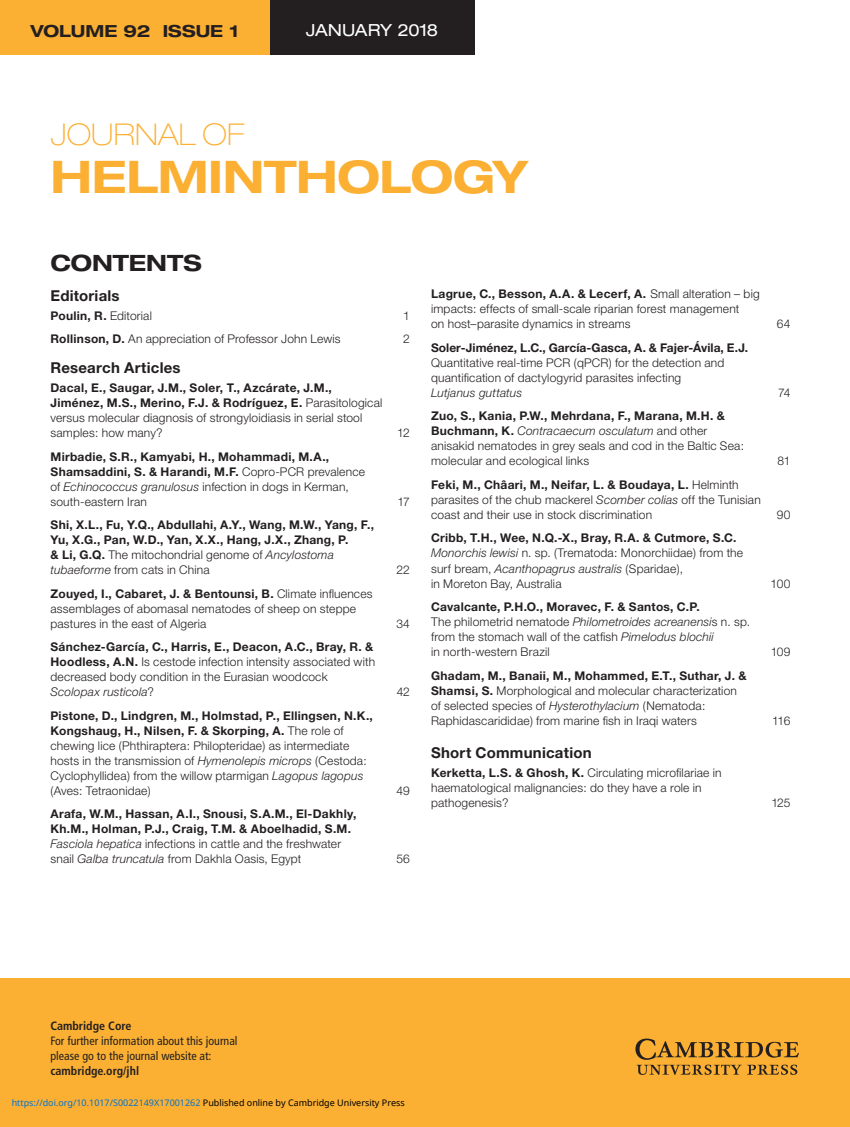
<style>
.page{position:relative;width:850px;height:1127px;background:#fff}
.page>*{position:absolute;margin:0;border:0;box-sizing:border-box;transform-origin:0 0}
.t1{font:700 expanded 45px "Helvetica Neue";letter-spacing:-.01em;color:#fbb033}
.t2{font:100 expanded 30px "Helvetica Neue";color:#fbb033}
.t3{font:700 expanded 22.5px "Helvetica Neue";letter-spacing:-.005em;color:#231f20}
.t4{font:700 expanded 16.65px "Helvetica Neue";color:#231f20}
.t5{font:expanded 16.65px "Helvetica Neue";letter-spacing:-.015em;color:#fff}
.t6{font:700 15px "Helvetica Neue";letter-spacing:.015em;color:#231f20}
.t7{font:300 12px/15px "Helvetica Neue";letter-spacing:.015em;color:#231f20}
.t8{font:700 12px/15px "Helvetica Neue";letter-spacing:.025em;color:#231f20}
.t9{font:condensed 12px/15px "Frutiger";color:#231f20}
.t10{font:9px "Noto Sans";color:#0172cf}
.s1{font-weight:300}
.s2{font-weight:700}
.s3{font-weight:300;font-style:italic}
.s4{font-style:italic}
.s5{color:#000}
</style>
<div class="page">
<hr style="left:849px;top:0;width:1px;height:1126px;background:#fbb033">
<div style="left:0;top:0;width:270px;height:54px;background:#fbb033"></div>
<div style="left:270px;top:0;width:204px;height:54px;background:#231f20"></div>
<div style="left:0;top:978px;width:850px;height:148px;background:#fbb033"></div>
<svg style="left:635px;top:1038px;width:164px;height:36px"></svg>
<p class="t4" style="left:30px;top:24px;width:210px">VOLUME 92 ISSUE 1</p>
<p class="t5" style="left:306px;top:24px;width:134px">JANUARY 2018</p>
<p class="t2" style="left:51px;top:123px;width:196px">JOURNAL OF</p>
<p class="t1" style="left:51px;top:160px;width:479px">HELMINTHOLOGY</p>
<p class="t3" style="left:51px;top:254px;width:153px">CONTENTS</p>
<p class="t6" style="left:51px;top:290px;width:71px">Editorials</p>
<p class="t8" style="left:51px;top:309px;width:103px">Poulin, R. <span class="s1">Editorial</span></p>
<p class="t7" style="left:403px;top:309px;width:8px">1</p>
<p class="t7" style="left:51px;top:333px;width:292px"><span class="s2">Rollinson, D.</span> An appreciation of Professor John Lewis</p>
<p class="t7" style="left:403px;top:333px;width:8px">2</p>
<p class="t6" style="left:51px;top:362px;width:132px">Research Articles</p>
<p class="t7" style="left:51px;top:381px;width:333px"><span class="s2">Dacal, E., Saugar, J.M., Soler, T., Azcárate, J.M., Jiménez, M.S., Merino, F.J. &amp; Rodríguez, E.</span> Parasitological versus molecular diagnosis of strongyloidiasis in serial stool samples: how many?</p>
<p class="t7" style="left:397px;top:426px;width:14px">12</p>
<p class="t8" style="left:51px;top:450px;width:316px">Mirbadie, S.R., Kamyabi, H., Mohammadi, M.A., Shamsaddini, S. &amp; Harandi, M.F. <span class="s1">Copro-PCR prevalence of</span> <span class="s3">Echinococcus granulosus</span> <span class="s1">infection in dogs in Kerman, south-eastern Iran</span></p>
<p class="t8" style="left:51px;top:518px;width:325px">Shi, X.L., Fu, Y.Q., Abdullahi, A.Y., Wang, M.W., Yang, F., Yu, X.G., Pan, W.D., Yan, X.X., Hang, J.X., Zhang, P.<br>&amp; Li, G.Q. <span class="s1">The mitochondrial genome of</span> <span class="s3">Ancylostoma tubaeforme</span> <span class="s1">from cats in China</span></p>
<p class="t7" style="left:51px;top:587px;width:324px"><span class="s2">Zouyed, I., Cabaret, J. &amp; Bentounsi, B.</span> Climate influences assemblages of abomasal nematodes of sheep on steppe pastures in the east of Algeria</p>
<p class="t7" style="left:51px;top:640px;width:326px"><span class="s2">Sánchez-García, C., Harris, E., Deacon, A.C., Bray, R. &amp; Hoodless, A.N.</span> Is cestode infection intensity associated with decreased body condition in the Eurasian woodcock <span class="s4">Scolopax rusticola</span>?</p>
<p class="t7" style="left:51px;top:709px;width:324px"><span class="s2">Pistone, D., Lindgren, M., Holmstad, P., Ellingsen, N.K., Kongshaug, H., Nilsen, F. &amp; Skorping, A.</span> The role of chewing lice (Phthiraptera: Philopteridae) as intermediate hosts in the transmission of <span class="s4">Hymenolepis microps</span> (Cestoda:<br>Cyclophyllidea) from the willow ptarmigan <span class="s4">Lagopus lagopus </span>(Aves: Tetraonidae)</p>
<p class="t8" style="left:51px;top:807px;width:307px">Arafa, W.M., Hassan, A.I., Snousi, S.A.M., El-Dakhly, Kh.M., Holman, P.J., Craig, T.M. &amp; Aboelhadid, S.M.<br><span class="s3">Fasciola hepatica</span> <span class="s1">infections in cattle and the freshwater snail</span> <span class="s3">Galba truncatula</span> <span class="s1">from Dakhla Oasis, Egypt</span></p>
<p class="t7" style="left:397px;top:495px;width:14px">17</p>
<p class="t7" style="left:396px;top:563px;width:15px">22</p>
<p class="t7" style="left:396px;top:617px;width:15px">34</p>
<p class="t7" style="left:397px;top:685px;width:15px">42</p>
<p class="t7" style="left:396px;top:784px;width:15px">49</p>
<p class="t7" style="left:396px;top:852px;width:15px">56</p>
<p class="t7" style="left:431px;top:288px;width:330px"><span class="s2">Lagrue, C., Besson, A.A. &amp; Lecerf, A.</span> Small alteration – big impacts: effects of small-scale riparian forest management<br>on host–parasite dynamics in streams</p>
<p class="t7" style="left:431px;top:341px;width:319px"><span class="s2">Soler-Jiménez, L.C., García-Gasca, A. &amp; Fajer-Ávila, E.J.<br></span>Quantitative real-time PCR (qPCR) for the detection and quantification of dactylogyrid parasites infecting<br><span class="s4">Lutjanus guttatus</span></p>
<p class="t7" style="left:431px;top:410px;width:315px"><span class="s2">Zuo, S., Kania, P.W., Mehrdana, F., Marana, M.H. &amp; Buchmann, K.</span> <span class="s4">Contracaecum osculatum</span> and other anisakid nematodes in grey seals and cod in the Baltic Sea: molecular and ecological links</p>
<p class="t7" style="left:431px;top:478px;width:331px"><span class="s2">Feki, M., Châari, M., Neifar, L. &amp; Boudaya, L.</span> Helminth parasites of the chub mackerel <span class="s4">Scomber colias</span> off the Tunisian coast and their use in stock discrimination</p>
<p class="t7" style="left:431px;top:532px;width:314px"><span class="s2">Cribb, T.H., Wee, N.Q.-X., Bray, R.A. &amp; Cutmore, S.C.<br></span><span class="s4">Monorchis lewisi</span> n. sp. (Trematoda: Monorchiidae) from the surf bream, <span class="s4">Acanthopagrus australis</span> (Sparidae),<br>in Moreton Bay, Australia</p>
<p class="t7" style="left:431px;top:600px;width:320px"><span class="s2">Cavalcante, P.H.O., Moravec, F. &amp; Santos, C.P.<br></span>The philometrid nematode <span class="s4">Philometroides acreanensi</span>s n. sp. from the stomach wall of the catfish <span class="s4">Pimelodus blochii<br></span>in north-western Brazil</p>
<p class="t7" style="left:431px;top:669px;width:317px"><span class="s2">Ghadam, M., Banaii, M., Mohammed, E.T., Suthar, J. &amp; Shamsi, S.</span> Morphological and molecular characterization of selected species of <span class="s4">Hysterothylacium</span> (Nematoda:<br>Raphidascarididae) from marine fish in Iraqi waters</p>
<p class="t6" style="left:431px;top:747px;width:162px">Short Communication</p>
<p class="t7" style="left:431px;top:766px;width:292px"><span class="s2">Kerketta, L.S. &amp; Ghosh, K.</span> Circulating microfilariae in haematological malignancies: do they have a role in pathogenesis?</p>
<p class="t7" style="left:777px;top:318px;width:15px">64</p>
<p class="t7" style="left:778px;top:386px;width:14px">74</p>
<p class="t7" style="left:777px;top:455px;width:14px">81</p>
<p class="t7" style="left:777px;top:508px;width:15px">90</p>
<p class="t7" style="left:771px;top:577px;width:21px">100</p>
<p class="t7" style="left:771px;top:645px;width:21px">109</p>
<p class="t7" style="left:772px;top:714px;width:20px">116</p>
<p class="t7" style="left:771px;top:796px;width:21px">125</p>
<p class="t9" style="left:51px;top:1018px;width:189px"><span class="s2">Cambridge Core<br></span>For further information about this journal please go to the journal website at: <span class="s2">cambridge.org/jhl</span></p>
<p class="t10" style="left:12px;top:1095px;width:395px">https://doi.org/10.1017/S0022149X17001262 <span class="s5">Published online by Cambridge University Press</span></p>
</div>
